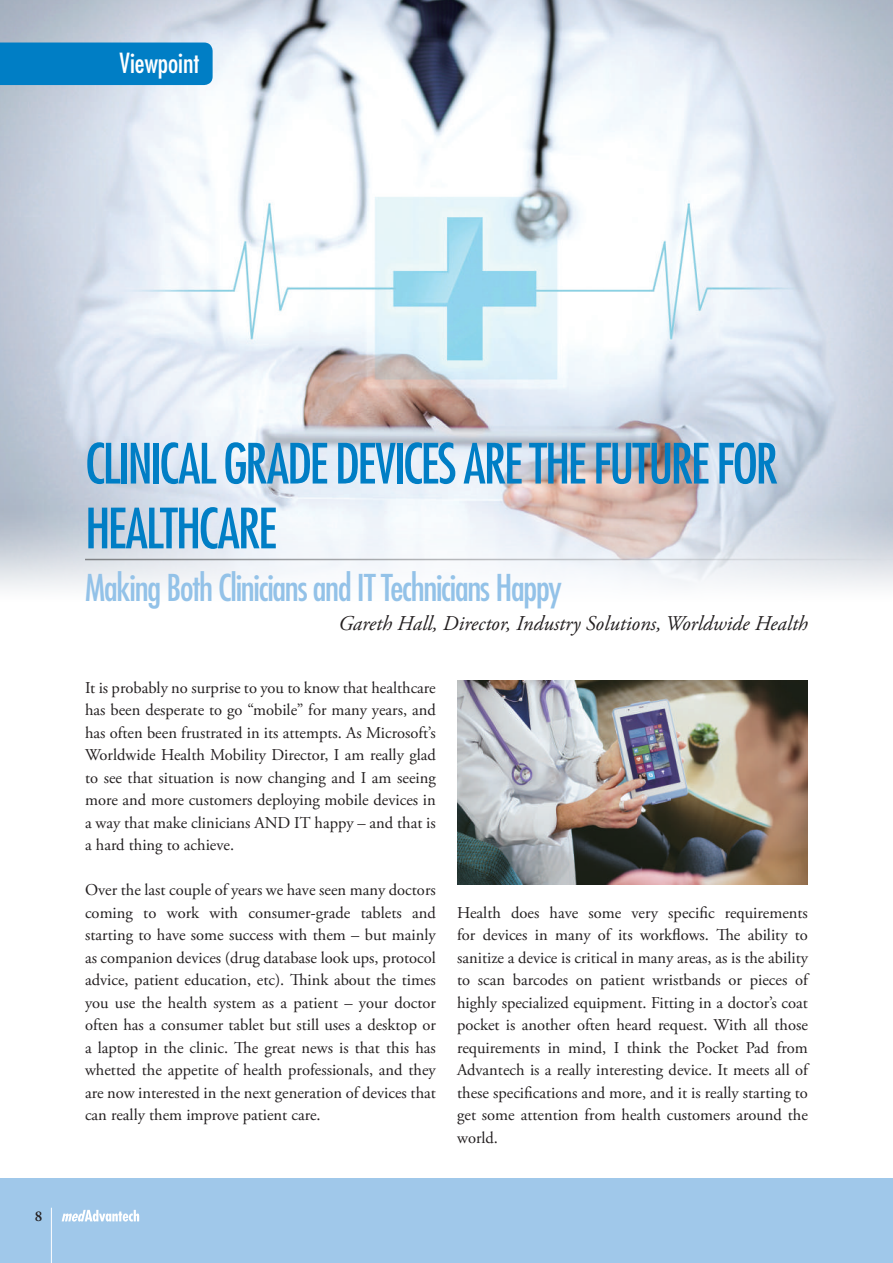
<style>
.page{position:relative;width:893px;height:1263px;background:#fff}
.page>*{position:absolute;margin:0;border:0;box-sizing:border-box;transform-origin:0 0}
.t1{font:condensed 54px/64.8px "Futura";letter-spacing:-.04em;color:#007ec5}
.t2{font:condensed 36px "Futura";letter-spacing:-.035em;color:#93c2e8}
.t3{font:condensed 27px "Futura";color:#fff}
.t4{font:italic 21px "Adobe Garamond Pro";color:#231f20}
.t5{font:16.5px/22.5px "Adobe Garamond Pro";color:#231f20;text-align:justify}
.t6{font:600 15px "Adobe Garamond Pro";color:#231f20}
</style>
<div class="page">
<div style="left:0;top:1178px;width:893px;height:85px;background:#a0c8ea"></div>
<hr style="left:51px;top:1208px;width:1px;height:55px;background:#fff">
<svg style="left:62px;top:1210px;width:77px;height:11px"></svg>
<img style="left:0;top:0;width:893px;height:589px">
<div style="left:0;top:43px;width:213px;height:42px;background:#007ec5"></div>
<hr style="left:85px;top:559px;width:808px;height:1px;background:#808285">
<img style="left:457px;top:681px;width:351px;height:203px">
<h3 class="t3" style="left:120px;top:47px;width:81px">Viewpoint</h3>
<p class="t6" style="left:35px;top:1207px;width:9px">8</p>
<h1 class="t1" style="left:85px;top:431px;width:694px">CLINICAL GRADE DEVICES ARE THE FUTURE FOR<br>HEALTHCARE</h1>
<h2 class="t2" style="left:85px;top:566px;width:478px">Making Both Clinicians and IT Technicians Happy</h2>
<p class="t4" style="left:338px;top:611px;width:471px">Gareth Hall, Director, Industry Solutions, Worldwide Health</p>
<p class="t5" style="left:85px;top:677px;width:352px">It is probably no surprise to you to know that healthcare has been desperate to go “mobile” for many years, and has often been frustrated in its attempts. As Microsoft’s Worldwide Health Mobility Director, I am really glad to see that situation is now changing and I am seeing more and more customers deploying mobile devices in a way that make clinicians AND IT happy – and that is a hard thing to achieve.</p>
<p class="t5" style="left:85px;top:879px;width:352px">Over the last couple of years we have seen many doctors coming to work with consumer-grade tablets and starting to have some success with them – but mainly as companion devices (drug database look ups, protocol advice, patient education, etc). Think about the times you use the health system as a patient – your doctor often has a consumer tablet but still uses a desktop or a laptop in the clinic. The great news is that this has whetted the appetite of health professionals, and they are now interested in the next generation of devices that can really them improve patient care.</p>
<p class="t5" style="left:457px;top:902px;width:352px">Health does have some very specific requirements for devices in many of its workflows. The ability to sanitize a device is critical in many areas, as is the ability to scan barcodes on patient wristbands or pieces of highly specialized equipment. Fitting in a doctor’s coat pocket is another often heard request. With all those requirements in mind, I think the Pocket Pad from Advantech is a really interesting device. It meets all of these specifications and more, and it is really starting to get some attention from health customers around the world.</p>
</div>
